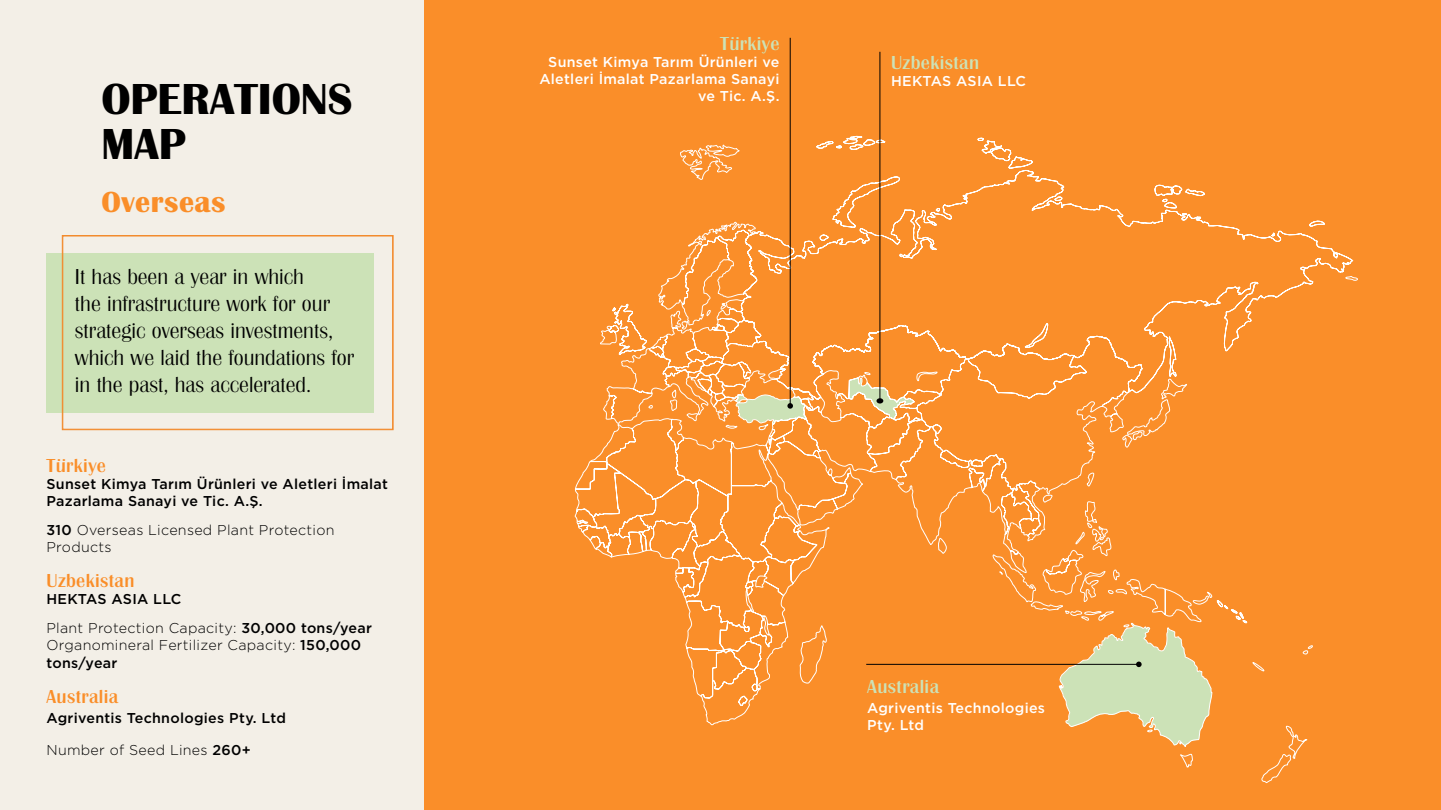
<style>
.page{position:relative;width:1441px;height:810px;background:#fff}
.page>*{position:absolute;margin:0;border:0;box-sizing:border-box;transform-origin:0 0}
.t1{font:700 45px/45px "Britannic";color:#000}
.t2{font:700 30px "Britannic";letter-spacing:.02em;color:#fa8e29}
.t3{font:300 22.5px/27px "Britannic";color:#000}
.t4{font:500 19.5px "Britannic";letter-spacing:.02em;color:#cce2b7}
.t5{font:500 19.5px "Britannic";letter-spacing:.02em;color:#fa8e29}
.t6{font:500 14.25px/17.1px "Gotham";letter-spacing:.02em;color:#000}
.t7{font:300 14.25px/17.1px "Gotham";letter-spacing:.02em;color:#000}
.t8{font:500 14.25px/17.1px "Gotham";letter-spacing:.02em;color:#fff;text-align:right}
.s1{font-weight:500}
.s2{font-weight:300}
</style>
<div class="page">
<div style="left:0;top:0;width:1440px;height:810px;background:#f3efe7"></div>
<div style="left:424px;top:0;width:1016px;height:810px;background:#fa8e29"></div>
<div style="left:46px;top:253px;width:328px;height:160px;background:#cce2b7"></div>
<svg style="left:62px;top:235px;width:331px;height:195px"></svg>
<svg style="left:574px;top:136px;width:783px;height:647px"></svg>
<hr style="left:789px;top:38px;width:1px;height:369px;background:#000">
<svg style="left:735px;top:394px;width:71px;height:30px"></svg>
<hr style="left:879px;top:52px;width:1px;height:350px;background:#000">
<div style="left:876px;top:398px;width:7px;height:6px;background:#000;border-radius:50%"></div>
<hr style="left:866px;top:664px;width:273px;height:1px;background:#000">
<svg style="left:1058px;top:623px;width:153px;height:124px"></svg>
<h1 class="t1" style="left:101px;top:76px;width:253px">OPERATIONS<br>MAP</h1>
<h2 class="t2" style="left:101px;top:185px;width:125px">Overseas</h2>
<h3 class="t3" style="left:75px;top:262px;width:281px">It has been a year in which<br>the infrastructure work for our strategic overseas investments, which we laid the foundations for in the past, has accelerated.</h3>
<h3 class="t5" style="left:46px;top:455px;width:61px">Türkiye</h3>
<p class="t6" style="left:46px;top:475px;width:343px">Sunset Kimya Tarım Ürünleri ve Aletleri İmalat<br>Pazarlama Sanayi ve Tic. A.Ş.</p>
<p class="t7" style="left:46px;top:521px;width:289px"><span class="s1">310</span> Overseas Licensed Plant Protection<br>Products</p>
<h3 class="t5" style="left:46px;top:570px;width:89px">Uzbekistan</h3>
<p class="t6" style="left:46px;top:584px;width:327px;line-height:29.1px">HEKTAS ASIA LLC<br><span class="s2">Plant Protection Capacity:</span> 30,000 tons/year</p>
<p class="t7" style="left:46px;top:636px;width:316px">Organomineral Fertilizer Capacity: <span class="s1">150,000 tons/year</span></p>
<h3 class="t5" style="left:46px;top:686px;width:73px">Australia</h3>
<p class="t6" style="left:46px;top:709px;width:241px">Agriventis Technologies Pty. Ltd</p>
<p class="t7" style="left:46px;top:741px;width:206px">Number of Seed Lines <span class="s1">260+</span></p>
<h3 class="t4" style="left:720px;top:33px;width:61px">Türkiye</h3>
<p class="t8" style="left:539px;top:53px;width:241px">Sunset Kimya Tarım Ürünleri ve<br>Aletleri İmalat Pazarlama Sanayi ve Tic. A.Ş.</p>
<h3 class="t4" style="left:891px;top:52px;width:89px">Uzbekistan</h3>
<p class="t8" style="left:891px;top:72px;width:136px">HEKTAS ASIA LLC</p>
<h3 class="t4" style="left:867px;top:676px;width:73px">Australia</h3>
<p class="t8" style="left:867px;top:700px;width:179px;text-align:left">Agriventis Technologies<br>Pty. Ltd</p>
</div>
